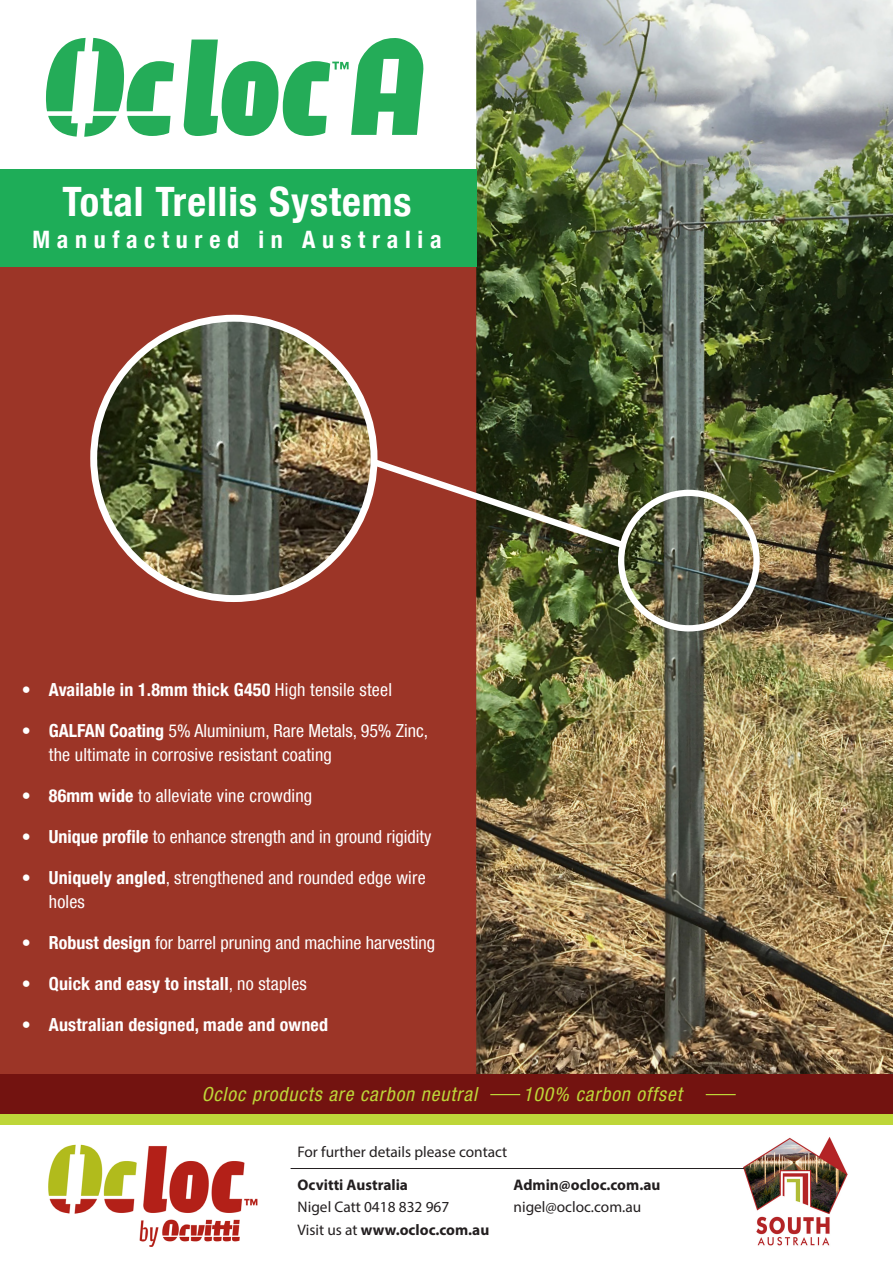
<style>
.page{position:relative;width:893px;height:1263px;background:#fff}
.page>*{position:absolute;margin:0;border:0;box-sizing:border-box;transform-origin:0 0}
.t1{font:700 condensed 40.5px "Helvetica Neue LT Com";letter-spacing:.025em;color:#fff}
.t2{font:700 condensed 24px "Helvetica Neue LT Com";letter-spacing:.28em;color:#fff}
.t3{font:italic condensed 19.5px "Helvetica Neue LT Com";letter-spacing:.05em;color:#bed639}
.t4{font:condensed 18px/24px "Helvetica Neue LT Com";letter-spacing:.01em;color:#fff}
.t5{font:700 condensed 18px "Helvetica Neue LT Com";letter-spacing:.01em;color:#fff}
.t6{font:15.3px/33.5px "Myriad Pro";color:#231f20}
.t7{font:700 15.3px "Myriad Pro";color:#231f20}
.s1{font-weight:400}
.s2{font-weight:700}
</style>
<div class="page">
<div style="left:0;top:201px;width:476px;height:892px;background:#9c3527"></div>
<img style="left:476px;top:0;width:417px;height:1075px">
<img style="left:94px;top:318px;width:280px;height:281px;border-radius:140px">
<div style="left:90px;top:315px;width:287px;height:287px;border:7px solid #fff;border-radius:50%"></div>
<div style="left:618px;top:490px;width:142px;height:141px;border:6px solid #fff;border-radius:50%"></div>
<img style="left:364px;top:453px;width:267px;height:100px">
<img style="left:743px;top:1137px;width:105px;height:109px">
<hr style="left:291px;top:1168px;width:453px;height:1px;background:#231f20">
<img style="left:48px;top:1144px;width:210px;height:102px">
<div style="left:0;top:1075px;width:893px;height:40px;background:#731310"></div>
<hr style="left:490px;top:1094px;width:30px;height:1px;background:#bed639">
<hr style="left:706px;top:1094px;width:30px;height:1px;background:#bed639">
<div style="left:0;top:1114px;width:893px;height:11px;background:#bed639"></div>
<div style="left:0;top:170px;width:476px;height:97px;background:#1ead58"></div>
<svg style="left:46px;top:37px;width:378px;height:100px"></svg>
<p class="t1" style="left:62px;top:177px;width:350px">Total Trellis Systems</p>
<p class="t2" style="left:32px;top:225px;width:411px">Manufactured in Australia</p>
<p class="t5" style="left:22px;top:678px;width:372px">• Available in 1.8mm thick G450 <span class="s1">High tensile steel</span></p>
<p class="t4" style="left:49px;top:718px;width:381px;text-indent:-27px"><span class="s2">• GALFAN Coating</span> 5% Aluminium, Rare Metals, 95% Zinc, the ultimate in corrosive resistant coating</p>
<p class="t4" style="left:22px;top:783px;width:292px"><span class="s2">• 86mm wide</span> to alleviate vine crowding</p>
<p class="t4" style="left:22px;top:824px;width:411px"><span class="s2">• Unique profile</span> to enhance strength and in ground rigidity</p>
<p class="t4" style="left:49px;top:865px;width:378px;text-indent:-27px"><span class="s2">• Uniquely angled</span>, strengthened and rounded edge wire holes</p>
<p class="t4" style="left:22px;top:930px;width:415px"><span class="s2">• Robust design</span> for barrel pruning and machine harvesting</p>
<p class="t5" style="left:22px;top:972px;width:287px">• Quick and easy to install<span class="s1">, no staples</span></p>
<p class="t5" style="left:22px;top:1014px;width:308px">• Australian designed, made and owned</p>
<p class="t3" style="left:202px;top:1083px;width:277px">Ocloc products are carbon neutral</p>
<p class="t3" style="left:523px;top:1083px;width:160px">100% carbon offset</p>
<p class="t6" style="left:298px;top:1134px;width:211px">For further details please contact<br><span class="s2">Ocvitti Australia</span></p>
<p class="t7" style="left:514px;top:1175px;width:148px">Admin@ocloc.com.au</p>
<p class="t6" style="left:298px;top:1190px;width:153px">Nigel Catt 0418 832 967</p>
<p class="t6" style="left:514px;top:1190px;width:129px">nigel@ocloc.com.au</p>
<p class="t7" style="left:298px;top:1220px;width:193px"><span class="s1">Visit us at</span> www.ocloc.com.au</p>
</div>
